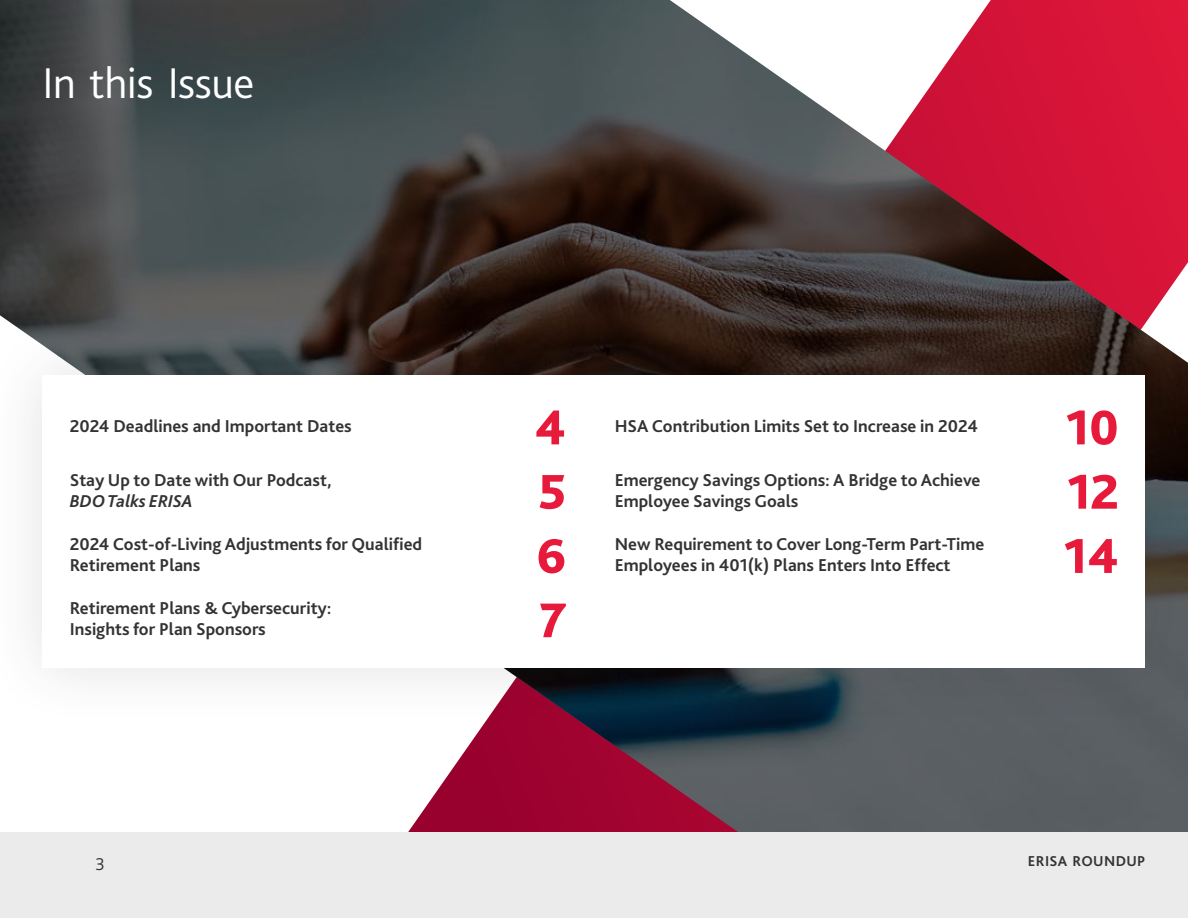
<style>
.page{position:relative;width:1188px;height:918px;background:#fff}
.page>*{position:absolute;margin:0;border:0;box-sizing:border-box;transform-origin:0 0}
.t1{font:800 51px "Bliss Pro";color:#e81a3b}
.t2{font:300 45px "Bliss Pro";letter-spacing:-.01em;color:#fff}
.t3{font:700 18px/21px "Bliss Pro";color:#333}
.t4{font:italic 700 18px "Bliss Pro";color:#333}
.t5{font:300 18px "Bliss Pro";color:#333}
.t6{font:700 15px "Bliss Pro";letter-spacing:.025em;color:#333}
</style>
<div class="page">
<img style="left:0;top:0;width:1188px;height:833px">
<div style="left:0;top:316px;width:1188px;height:412px;background:#333;opacity:.15"></div>
<div style="left:43px;top:375px;width:1102px;height:293px;background:#fff"></div>
<div style="left:0;top:833px;width:1188px;height:85px;background:#ebebeb"></div>
<h2 class="t2" style="left:43px;top:55px;width:213px">In this Issue</h2>
<p class="t3" style="left:70px;top:415px;width:284px">2024 Deadlines and Important Dates</p>
<h1 class="t1" style="left:535px;top:396px;width:33px">4</h1>
<p class="t3" style="left:615px;top:415px;width:365px">HSA Contribution Limits Set to Increase in 2024</p>
<h1 class="t1" style="left:1066px;top:396px;width:55px">10</h1>
<p class="t3" style="left:70px;top:469px;width:264px">Stay Up to Date with Our Podcast,</p>
<p class="t4" style="left:70px;top:489px;width:125px">BDO Talks ERISA</p>
<h1 class="t1" style="left:538px;top:460px;width:29px">5</h1>
<p class="t3" style="left:615px;top:469px;width:367px">Emergency Savings Options: A Bridge to Achieve<br>Employee Savings Goals</p>
<h1 class="t1" style="left:1067px;top:460px;width:53px">12</h1>
<p class="t3" style="left:70px;top:533px;width:354px">2024 Cost-of-Living Adjustments for Qualified<br>Retirement Plans</p>
<h1 class="t1" style="left:536px;top:524px;width:31px">6</h1>
<p class="t3" style="left:615px;top:533px;width:371px">New Requirement to Cover Long-Term Part-Time<br>Employees in 401(k) Plans Enters Into Effect</p>
<h1 class="t1" style="left:1064px;top:524px;width:57px">14</h1>
<p class="t3" style="left:70px;top:597px;width:263px">Retirement Plans &amp; Cybersecurity:<br>Insights for Plan Sponsors</p>
<h1 class="t1" style="left:540px;top:589px;width:28px">7</h1>
<p class="t5" style="left:96px;top:853px;width:11px">3</p>
<p class="t6" style="left:1028px;top:851px;width:119px">ERISA ROUNDUP</p>
</div>
